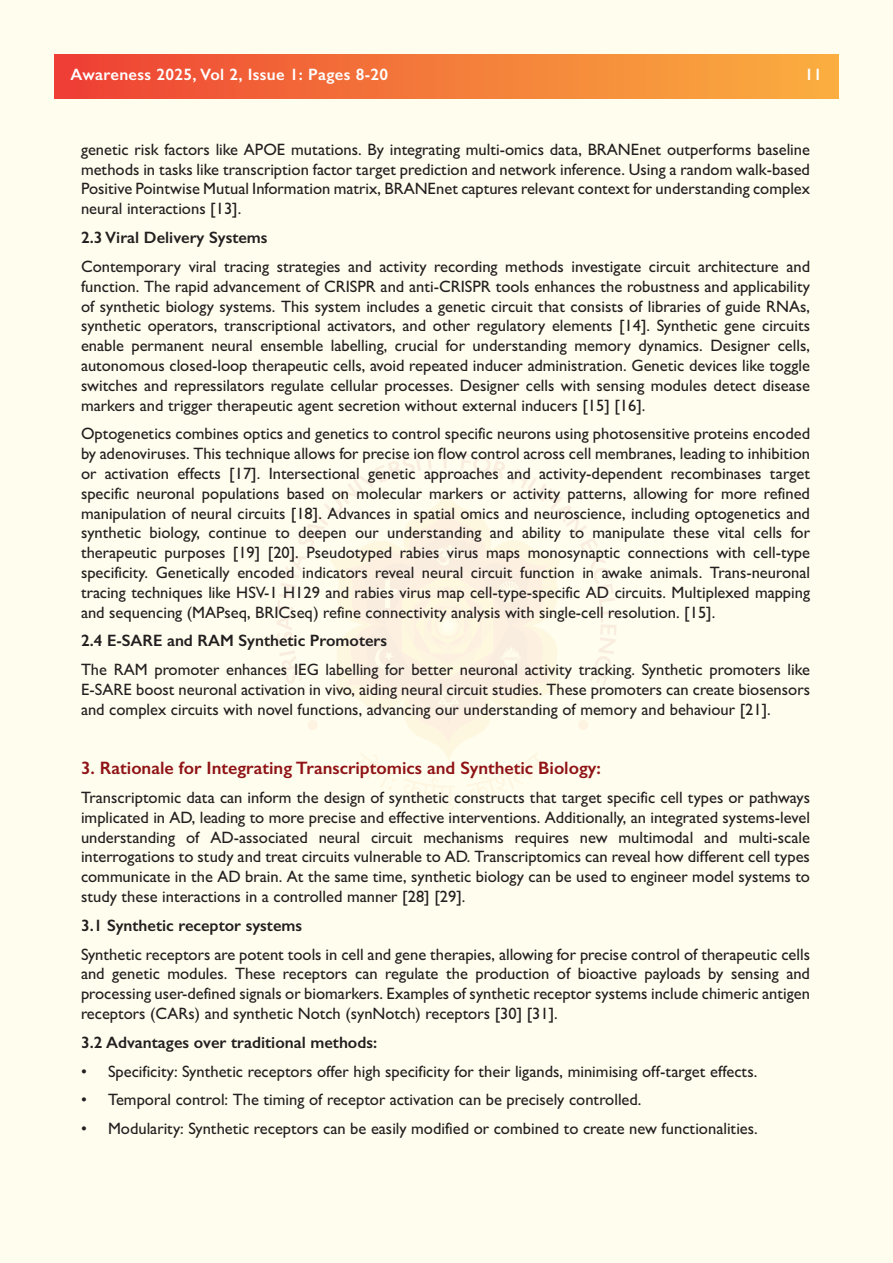
<style>
.page{position:relative;width:893px;height:1263px;background:#fff}
.page>*{position:absolute;margin:0;border:0;box-sizing:border-box;transform-origin:0 0}
.t1{font:600 18px "Gill Sans";color:#8f1316}
.t2{font:500 16.5px/19.8px "Gill Sans";color:#231f20;text-align:justify}
.t3{font:600 16.5px "Gill Sans";color:#231f20}
.t4{font:600 16.5px "Gill Sans";letter-spacing:.02em;color:#fff}
</style>
<div class="page">
<div style="left:0;top:0;width:892px;height:1263px;background:#fffdee"></div>
<svg style="left:277px;top:453px;width:339px;height:358px"></svg>
<div style="left:54px;top:54px;width:785px;height:44px;background:linear-gradient(to right,#ee4234,#fab140)"></div>
<p class="t4" style="left:71px;top:64px;width:319px">Awareness 2025, Vol 2, Issue 1: Pages 8-20</p>
<p class="t4" style="left:805px;top:64px;width:19px">11</p>
<p class="t2" style="left:81px;top:139px;width:731px">genetic risk factors like APOE mutations. By integrating multi-omics data, BRANEnet outperforms baseline methods in tasks like transcription factor target prediction and network inference. Using a random walk-based Positive Pointwise Mutual Information matrix, BRANEnet captures relevant context for understanding complex neural interactions [13].</p>
<p class="t3" style="left:81px;top:228px;width:188px">2.3 Viral Delivery Systems</p>
<p class="t2" style="left:81px;top:256px;width:731px">Contemporary viral tracing strategies and activity recording methods investigate circuit architecture and function. The rapid advancement of CRISPR and anti-CRISPR tools enhances the robustness and applicability of synthetic biology systems. This system includes a genetic circuit that consists of libraries of guide RNAs, synthetic operators, transcriptional activators, and other regulatory elements [14]. Synthetic gene circuits enable permanent neural ensemble labelling, crucial for understanding memory dynamics. Designer cells, autonomous closed-loop therapeutic cells, avoid repeated inducer administration. Genetic devices like toggle switches and repressilators regulate cellular processes. Designer cells with sensing modules detect disease markers and trigger therapeutic agent secretion without external inducers [15] [16].</p>
<p class="t2" style="left:81px;top:424px;width:731px">Optogenetics combines optics and genetics to control specific neurons using photosensitive proteins encoded by adenoviruses. This technique allows for precise ion flow control across cell membranes, leading to inhibition or activation effects [17]. Intersectional genetic approaches and activity-dependent recombinases target specific neuronal populations based on molecular markers or activity patterns, allowing for more refined manipulation of neural circuits [18]. Advances in spatial omics and neuroscience, including optogenetics and synthetic biology, continue to deepen our understanding and ability to manipulate these vital cells for therapeutic purposes [19] [20]. Pseudotyped rabies virus maps monosynaptic connections with cell-type specificity. Genetically encoded indicators reveal neural circuit function in awake animals. Trans-neuronal tracing techniques like HSV-1 H129 and rabies virus map cell-type-specific AD circuits. Multiplexed mapping and sequencing (MAPseq, BRICseq) refine connectivity analysis with single-cell resolution. [15].</p>
<p class="t3" style="left:81px;top:631px;width:308px">2.4 E-SARE and RAM Synthetic Promoters</p>
<p class="t2" style="left:81px;top:659px;width:731px">The RAM promoter enhances IEG labelling for better neuronal activity tracking. Synthetic promoters like E-SARE boost neuronal activation in vivo, aiding neural circuit studies. These promoters can create biosensors and complex circuits with novel functions, advancing our understanding of memory and behaviour [21].</p>
<p class="t1" style="left:81px;top:757px;width:521px">3. Rationale for Integrating Transcriptomics and Synthetic Biology:</p>
<p class="t2" style="left:81px;top:787px;width:731px">Transcriptomic data can inform the design of synthetic constructs that target specific cell types or pathways implicated in AD, leading to more precise and effective interventions. Additionally, an integrated systems-level understanding of AD-associated neural circuit mechanisms requires new multimodal and multi-scale interrogations to study and treat circuits vulnerable to AD. Transcriptomics can reveal how different cell types communicate in the AD brain. At the same time, synthetic biology can be used to engineer model systems to study these interactions in a controlled manner [28] [29].</p>
<p class="t3" style="left:81px;top:915px;width:223px">3.1 Synthetic receptor systems</p>
<p class="t2" style="left:81px;top:944px;width:730px">Synthetic receptors are potent tools in cell and gene therapies, allowing for precise control of therapeutic cells and genetic modules. These receptors can regulate the production of bioactive payloads by sensing and processing user-defined signals or biomarkers. Examples of synthetic receptor systems include chimeric antigen receptors (CARs) and synthetic Notch (synNotch) receptors [30] [31].</p>
<p class="t3" style="left:81px;top:1032px;width:298px">3.2 Advantages over traditional methods:</p>
<p class="t2" style="left:81px;top:1061px;width:678px">• Specificity: Synthetic receptors offer high specificity for their ligands, minimising off-target effects.</p>
<p class="t2" style="left:81px;top:1090px;width:562px">• Temporal control: The timing of receptor activation can be precisely controlled.</p>
<p class="t2" style="left:81px;top:1118px;width:678px">• Modularity: Synthetic receptors can be easily modified or combined to create new functionalities.</p>
</div>
